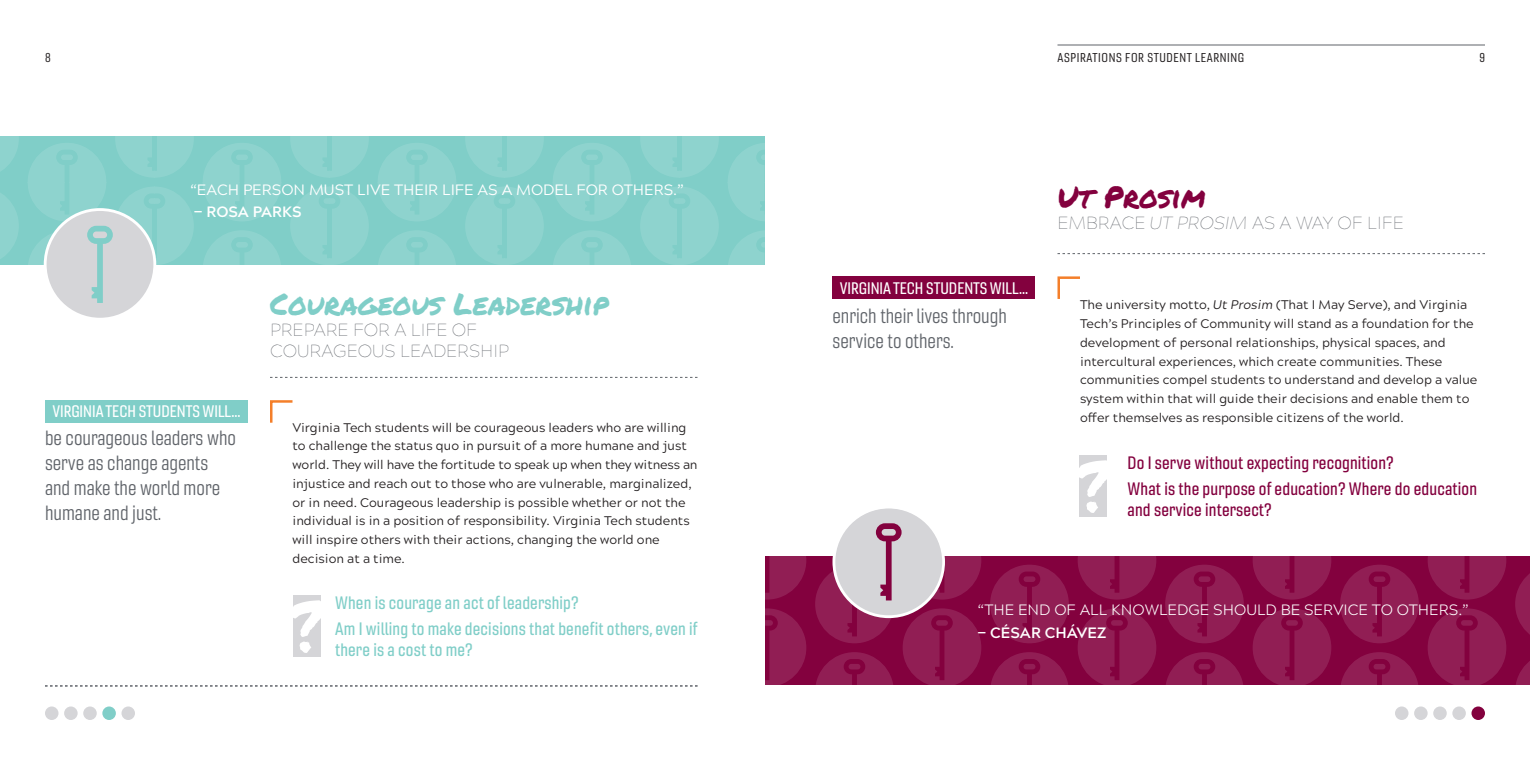
<style>
.page{position:relative;width:1530px;height:765px;background:#fff}
.page>*{position:absolute;margin:0;border:0;box-sizing:border-box;transform-origin:0 0}
.t1{font:30px "Permanent Marker";color:#80cec8}
.t2{font:30px "Permanent Marker";color:#83013e}
.t3{font:20px/25px "Gineso Con Boo";color:#5f6369}
.t4{font:17.5px/21px "Gineso Con Med";letter-spacing:.01em;color:#83013e}
.t5{font:17.5px/21px "Gineso Con Med";letter-spacing:.01em;color:#80cec8}
.t6{font:100 17.5px/21px "Acherus Grotesque";color:#5f6369}
.t7{font:16.25px "Gineso Con Med";color:#fff}
.t8{font:15px "Acherus Grotesque";color:#fff}
.t9{font:300 15px "Acherus Grotesque";color:#fff}
.t10{font:700 15px "Acherus Grotesque";color:#fff}
.t11{font:12.5px/18.8px "Acherus Grotesque";color:#231f20}
.t12{font:12.5px "Gineso Con Reg";letter-spacing:.05em;color:#231f20}
.s1{font-style:italic}
</style>
<div class="page">
<hr style="left:1058px;top:45px;width:427px;height:1px;background:#5f6369">
<div style="left:1395px;top:706px;width:14px;height:14px;background:#d5d5d8;border-radius:50%"></div>
<div style="left:1414px;top:706px;width:14px;height:14px;background:#d5d5d8;border-radius:50%"></div>
<div style="left:1433px;top:706px;width:14px;height:14px;background:#d5d5d8;border-radius:50%"></div>
<div style="left:1452px;top:706px;width:14px;height:14px;background:#d5d5d8;border-radius:50%"></div>
<div style="left:1471px;top:706px;width:14px;height:14px;background:#83013e;border-radius:50%"></div>
<div style="left:45px;top:706px;width:14px;height:14px;background:#d5d5d8;border-radius:50%"></div>
<div style="left:64px;top:706px;width:14px;height:14px;background:#d5d5d8;border-radius:50%"></div>
<div style="left:83px;top:706px;width:14px;height:14px;background:#d5d5d8;border-radius:50%"></div>
<div style="left:102px;top:706px;width:14px;height:14px;background:#80cec8;border-radius:50%"></div>
<div style="left:121px;top:706px;width:14px;height:14px;background:#d5d5d8;border-radius:50%"></div>
<svg style="left:45px;top:686px;width:653px;height:1px"></svg>
<svg style="left:765px;top:557px;width:765px;height:128px;background:#8a114a"></svg>
<svg style="left:832px;top:508px;width:113px;height:110px"></svg>
<div style="left:0;top:135px;width:765px;height:129px;background:linear-gradient(to right,#88d1cb,#88d1cc)"></div>
<svg style="left:44px;top:208px;width:112px;height:110px"></svg>
<svg style="left:270px;top:377px;width:428px;height:1px"></svg>
<div style="left:293px;top:595px;width:27px;height:62px;background:#d5d5d8"></div>
<svg style="left:293px;top:600px;width:28px;height:53px"></svg>
<svg style="left:270px;top:400px;width:23px;height:23px"></svg>
<svg style="left:1058px;top:253px;width:427px;height:1px"></svg>
<div style="left:1080px;top:455px;width:27px;height:62px;background:#d5d5d8"></div>
<svg style="left:1079px;top:460px;width:28px;height:53px"></svg>
<svg style="left:1057px;top:276px;width:23px;height:23px"></svg>
<div style="left:832px;top:276px;width:203px;height:23px;background:#83013e"></div>
<div style="left:45px;top:400px;width:203px;height:23px;background:#80cec8"></div>
<p class="t12" style="left:45px;top:50px;width:7px">8</p>
<p class="t12" style="left:1058px;top:50px;width:188px">ASPIRATIONS FOR STUDENT LEARNING</p>
<p class="t12" style="left:1479px;top:50px;width:7px">9</p>
<p class="t8" style="left:190px;top:177px;width:496px">“EACH PERSON MUST LIVE THEIR LIFE AS A MODEL FOR OTHERS.”</p>
<p class="t10" style="left:194px;top:199px;width:109px">– ROSA PARKS</p>
<p class="t7" style="left:52px;top:401px;width:190px">VIRGINIA TECH STUDENTS WILL ...</p>
<p class="t3" style="left:45px;top:425px;width:193px">be courageous leaders who serve as change agents and make the world more humane and just.</p>
<p class="t1" style="left:270px;top:281px;width:340px">Courageous Leadership</p>
<p class="t6" style="left:270px;top:318px;width:240px">PREPARE FOR A LIFE OF<br>COURAGEOUS LEADERSHIP</p>
<p class="t11" style="left:292px;top:417px;width:407px">Virginia Tech students will be courageous leaders who are willing to challenge the status quo in pursuit of a more humane and just world. They will have the fortitude to speak up when they witness an injustice and reach out to those who are vulnerable, marginalized, or in need. Courageous leadership is possible whether or not the individual is in a position of responsibility. Virginia Tech students will inspire others with their actions, changing the world one decision at a time.</p>
<p class="t5" style="left:335px;top:592px;width:245px">When is courage an act of leadership?</p>
<p class="t5" style="left:335px;top:619px;width:364px">Am I willing to make decisions that benefit others, even if there is a cost to me?</p>
<p class="t7" style="left:840px;top:278px;width:190px">VIRGINIA TECH STUDENTS WILL ...</p>
<p class="t3" style="left:832px;top:303px;width:176px">enrich their lives through service to others.</p>
<p class="t2" style="left:1058px;top:175px;width:149px">Ut Prosim</p>
<p class="t6" style="left:1058px;top:211px;width:348px">EMBRACE <span class="s1">UT PROSIM</span> AS A WAY OF LIFE</p>
<p class="t11" style="left:1080px;top:295px;width:399px">The university motto, <span class="s1">Ut Prosim</span> (That I May Serve), and Virginia Tech’s Principles of Community will stand as a foundation for the development of personal relationships, physical spaces, and intercultural experiences, which create communities. These communities compel students to understand and develop a value system within that will guide their decisions and enable them to offer themselves as responsible citizens of the world.</p>
<p class="t4" style="left:1128px;top:452px;width:268px">Do I serve without expecting recognition?</p>
<p class="t4" style="left:1128px;top:479px;width:351px">What is the purpose of education? Where do education and service intersect?</p>
<p class="t9" style="left:978px;top:597px;width:493px">“THE END OF ALL KNOWLEDGE SHOULD BE SERVICE TO OTHERS.”</p>
<p class="t10" style="left:978px;top:620px;width:130px">– CÉSAR CHÁVEZ</p>
</div>
